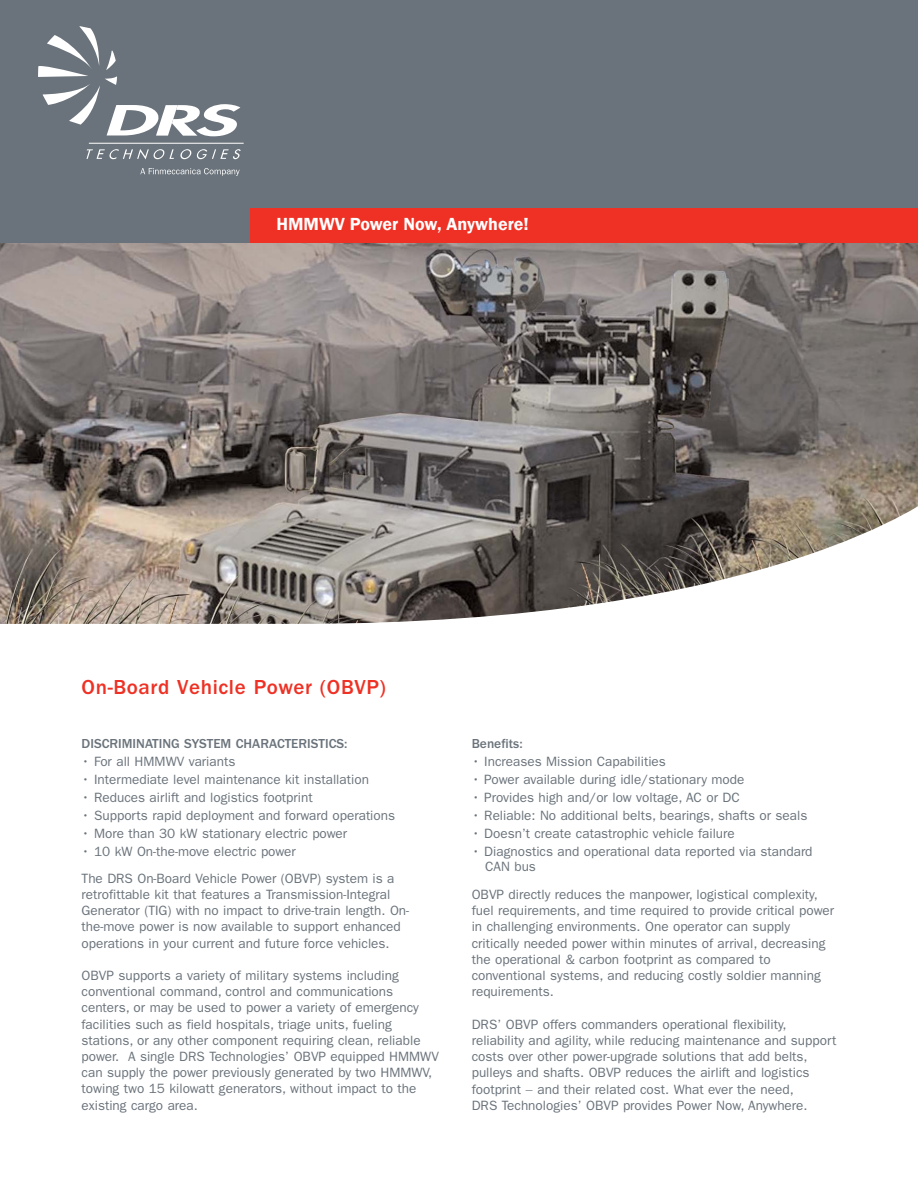
<style>
.page{position:relative;width:918px;height:1188px;background:#fff}
.page>*{position:absolute;margin:0;border:0;box-sizing:border-box;transform-origin:0 0}
.t1{font:500 21px "ITC Franklin Gothic Std";letter-spacing:.03em;color:#ee3124}
.t2{font:600 18px "Franklin Gothic";color:#fff}
.t3{font:13.5px/16.2px "ITC Franklin Gothic Std";color:#6a737b}
.t4{font:500 13.5px "ITC Franklin Gothic Std";color:#6a737b}
</style>
<div class="page">
<img style="left:0;top:242px;width:918px;height:382px">
<div style="left:0;top:0;width:918px;height:242px;background:#6a737b"></div>
<div style="left:251px;top:208px;width:667px;height:34px;background:#ee3124"></div>
<svg style="left:140px;top:168px;width:100px;height:8px"></svg>
<svg style="left:38px;top:26px;width:202px;height:110px"></svg>
<svg style="left:86px;top:149px;width:88px;height:10px"></svg>
<svg style="left:180px;top:149px;width:61px;height:10px"></svg>
<hr style="left:89px;top:143px;width:155px;height:1px;background:#fff">
<h2 class="t2" style="left:276px;top:214px;width:254px">HMMWV Power Now, Anywhere!</h2>
<h1 class="t1" style="left:82px;top:679px;width:306px">On-Board Vehicle Power (OBVP)</h1>
<p class="t4" style="left:82px;top:738px;width:267px">DISCRIMINATING SYSTEM CHARACTERISTICS:</p>
<p class="t3" style="left:82px;top:755px;width:155px">• For all HMMWV variants</p>
<p class="t3" style="left:82px;top:773px;width:289px">• Intermediate level maintenance kit installation</p>
<p class="t3" style="left:82px;top:791px;width:233px">• Reduces airlift and logistics footprint</p>
<p class="t3" style="left:82px;top:809px;width:315px">• Supports rapid deployment and forward operations</p>
<p class="t3" style="left:82px;top:827px;width:267px">• More than 30 kW stationary electric power</p>
<p class="t3" style="left:82px;top:839px;width:315px;line-height:27px">• 10 kW On-the-move electric power<br>The DRS On-Board Vehicle Power (OBVP) system is a</p>
<p class="t3" style="left:82px;top:888px;width:329px">retrofittable kit that features a Transmission-Integral Generator (TIG) with no impact to drive-train length. On&shy;the-move power is now available to support enhanced operations in your current and future force vehicles.</p>
<p class="t3" style="left:82px;top:969px;width:359px">OBVP supports a variety of military systems including conventional command, control and communications centers, or may be used to power a variety of emergency facilities such as field hospitals, triage units, fueling stations, or any other component requiring clean, reliable power. A single DRS Technologies’ OBVP equipped HMMWV can supply the power previously generated by two HMMWV, towing two 15 kilowatt generators, without impact to the existing cargo area.</p>
<p class="t4" style="left:472px;top:738px;width:53px">Benefits:</p>
<p class="t3" style="left:472px;top:754px;width:196px">• Increases Mission Capabilities</p>
<p class="t3" style="left:472px;top:772px;width:274px">• Power available during idle/stationary mode</p>
<p class="t3" style="left:472px;top:790px;width:270px">• Provides high and/or low voltage, AC or DC</p>
<p class="t3" style="left:472px;top:808px;width:337px">• Reliable: No additional belts, bearings, shafts or seals</p>
<p class="t3" style="left:472px;top:826px;width:265px">• Doesn’t create catastrophic vehicle failure</p>
<p class="t3" style="left:485px;top:845px;width:329px;line-height:15px;text-indent:-13px">• Diagnostics and operational data reported via standard<br>CAN bus</p>
<p class="t3" style="left:472px;top:888px;width:364px">OBVP directly reduces the manpower, logistical complexity, fuel requirements, and time required to provide critical power in challenging environments. One operator can supply critically needed power within minutes of arrival, decreasing the operational &amp; carbon footprint as compared to conventional systems, and reducing costly soldier manning requirements.</p>
<p class="t3" style="left:472px;top:1017px;width:366px">DRS’ OBVP offers commanders operational flexibility, reliability and agility, while reducing maintenance and support costs over other power-upgrade solutions that add belts, pulleys and shafts. OBVP reduces the airlift and logistics footprint − and their related cost. What ever the need,<br>DRS Technologies’ OBVP provides Power Now, Anywhere.</p>
</div>
